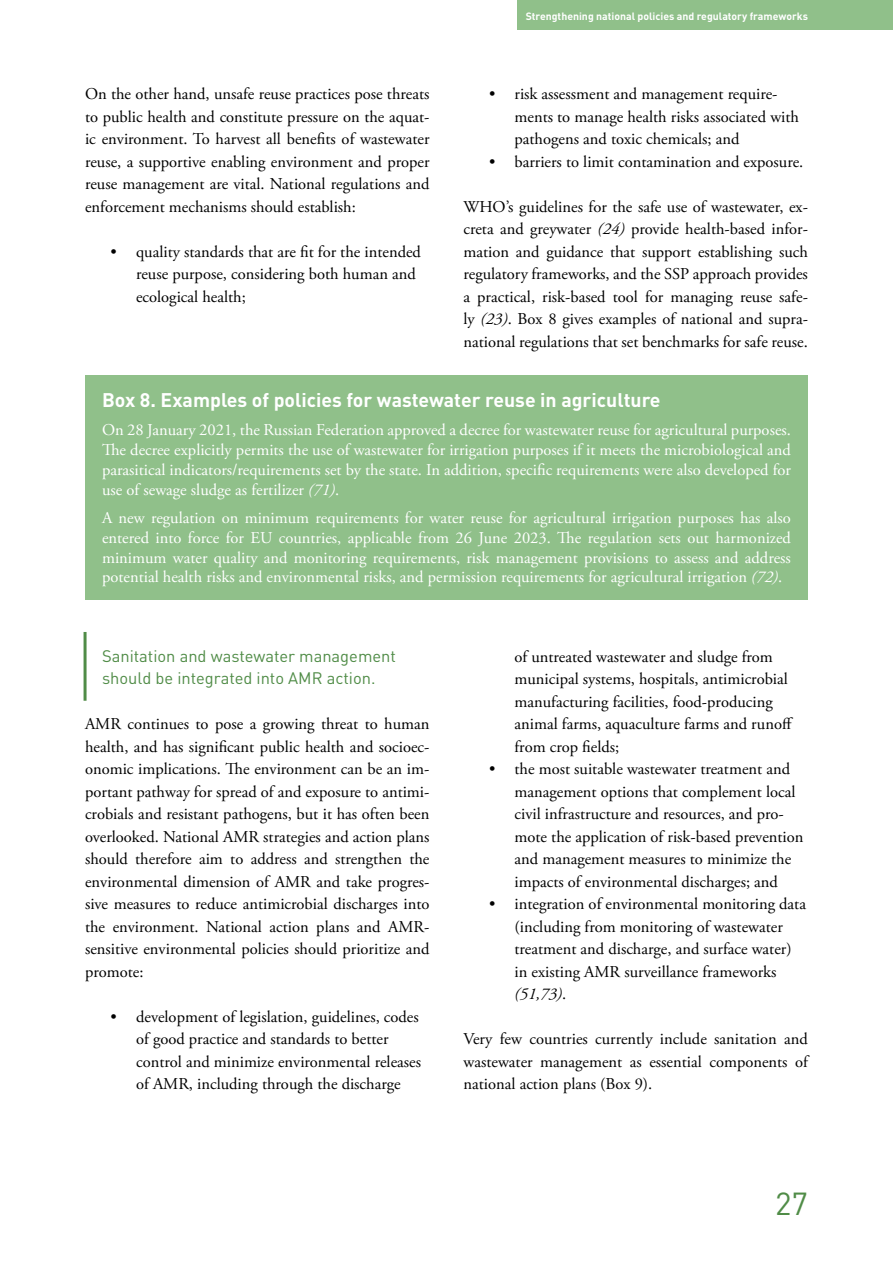
<style>
.page{position:relative;width:893px;height:1263px;background:#fff}
.page>*{position:absolute;margin:0;border:0;box-sizing:border-box;transform-origin:0 0}
.t1{font:31.5px "DIN Pro";color:#508c47}
.BOXTITLE{font:700 19.5px "DIN Pro";color:#fff}
.t2{font:16.5px/22.5px "Adobe Garamond Pro";color:#000}
.BOXRAW{font:16.5px/19.8px "Adobe Garamond Pro";color:#fff;text-align:justify}
.Highlight{font:16.5px/22.5px "DIN Pro";color:#508c47}
.t3{font:700 10.5px "DIN Pro";color:#fff}
.s1{font-style:italic}
</style>
<div class="page">
<div style="left:517px;top:0;width:376px;height:29px;background:#90c08a"></div>
<div style="left:85px;top:375px;width:723px;height:224px;background:#90c08a"></div>
<hr style="left:84px;top:632px;width:3px;height:69px;background:#508c47">
<p class="t2" style="left:85px;top:83px;width:346px;text-align:justify">On the other hand, unsafe reuse practices pose threats to public health and constitute pressure on the aquat&shy;ic environment. To harvest all benefits of wastewater reuse, a supportive enabling environment and proper reuse management are vital. National regulations and enforcement mechanisms should establish:</p>
<p class="t2" style="left:136px;top:241px;width:286px;text-indent:-26px">• quality standards that are fit for the intended reuse purpose, considering both human and ecological health;</p>
<p class="t3" style="left:526px;top:9px;width:284px">Strengthening national policies and regulatory frameworks</p>
<p class="t2" style="left:514px;top:83px;width:286px;text-indent:-26px">• risk assessment and management require&shy;ments to manage health risks associated with pathogens and toxic chemicals; and</p>
<p class="t2" style="left:489px;top:151px;width:316px">• barriers to limit contamination and exposure.</p>
<p class="t2" style="left:463px;top:196px;width:346px;text-align:justify">WHO’s guidelines for the safe use of wastewater, ex&shy;creta and greywater <span class="s1">(24)</span> provide health-based infor&shy;mation and guidance that support establishing such regulatory frameworks, and the SSP approach provides a practical, risk-based tool for managing reuse safe&shy;ly <span class="s1">(23)</span>. Box 8 gives examples of national and supra&shy;national regulations that set benchmarks for safe reuse.</p>
<p class="BOXTITLE" style="left:102px;top:387px;width:560px">Box 8. Examples of policies for wastewater reuse in agriculture</p>
<p class="BOXRAW" style="left:102px;top:421px;width:690px">On 28 January 2021, the Russian Federation approved a decree for wastewater reuse for agricultural purposes.<br>The decree explicitly permits the use of wastewater for irrigation purposes if it meets the microbiological and parasitical indicators/requirements set by the state. In addition, specific requirements were also developed for use of sewage sludge as fertilizer <span class="s1">(71)</span>.</p>
<p class="BOXRAW" style="left:102px;top:508px;width:690px">A new regulation on minimum requirements for water reuse for agricultural irrigation purposes has also entered into force for EU countries, applicable from 26 June 2023. The regulation sets out harmonized minimum water quality and monitoring requirements, risk management provisions to assess and address potential health risks and environmental risks, and permission requirements for agricultural irrigation <span class="s1">(72)</span>.</p>
<p class="Highlight" style="left:102px;top:644px;width:295px">Sanitation and wastewater management should be integrated into AMR action.</p>
<p class="t2" style="left:85px;top:713px;width:346px;text-align:justify">AMR continues to pose a growing threat to human health, and has significant public health and socioec&shy;onomic implications. The environment can be an im&shy;portant pathway for spread of and exposure to antimi&shy;crobials and resistant pathogens, but it has often been overlooked. National AMR strategies and action plans should therefore aim to address and strengthen the environmental dimension of AMR and take progres&shy;sive measures to reduce antimicrobial discharges into the environment. National action plans and AMR&shy;sensitive environmental policies should prioritize and promote:</p>
<p class="t2" style="left:136px;top:1006px;width:286px;text-indent:-26px">• development of legislation, guidelines, codes of good practice and standards to better control and minimize environmental releases of AMR, including through the discharge</p>
<p class="t2" style="left:514px;top:646px;width:280px">of untreated wastewater and sludge from municipal systems, hospitals, antimicrobial manufacturing facilities, food-producing animal farms, aquaculture farms and runoff from crop fields;</p>
<p class="t2" style="left:514px;top:758px;width:290px;text-indent:-26px">• the most suitable wastewater treatment and management options that complement local civil infrastructure and resources, and pro&shy;mote the application of risk-based prevention and management measures to minimize the impacts of environmental discharges; and</p>
<p class="t2" style="left:514px;top:893px;width:293px;text-indent:-26px">• integration of environmental monitoring data (including from monitoring of wastewater treatment and discharge, and surface water) in existing AMR surveillance frameworks <span class="s1">(51,73)</span>.</p>
<p class="t2" style="left:463px;top:1028px;width:346px;text-align:justify">Very few countries currently include sanitation and wastewater management as essential components of national action plans (Box 9).</p>
<h1 class="t1" style="left:775px;top:1182px;width:34px">27</h1>
</div>
